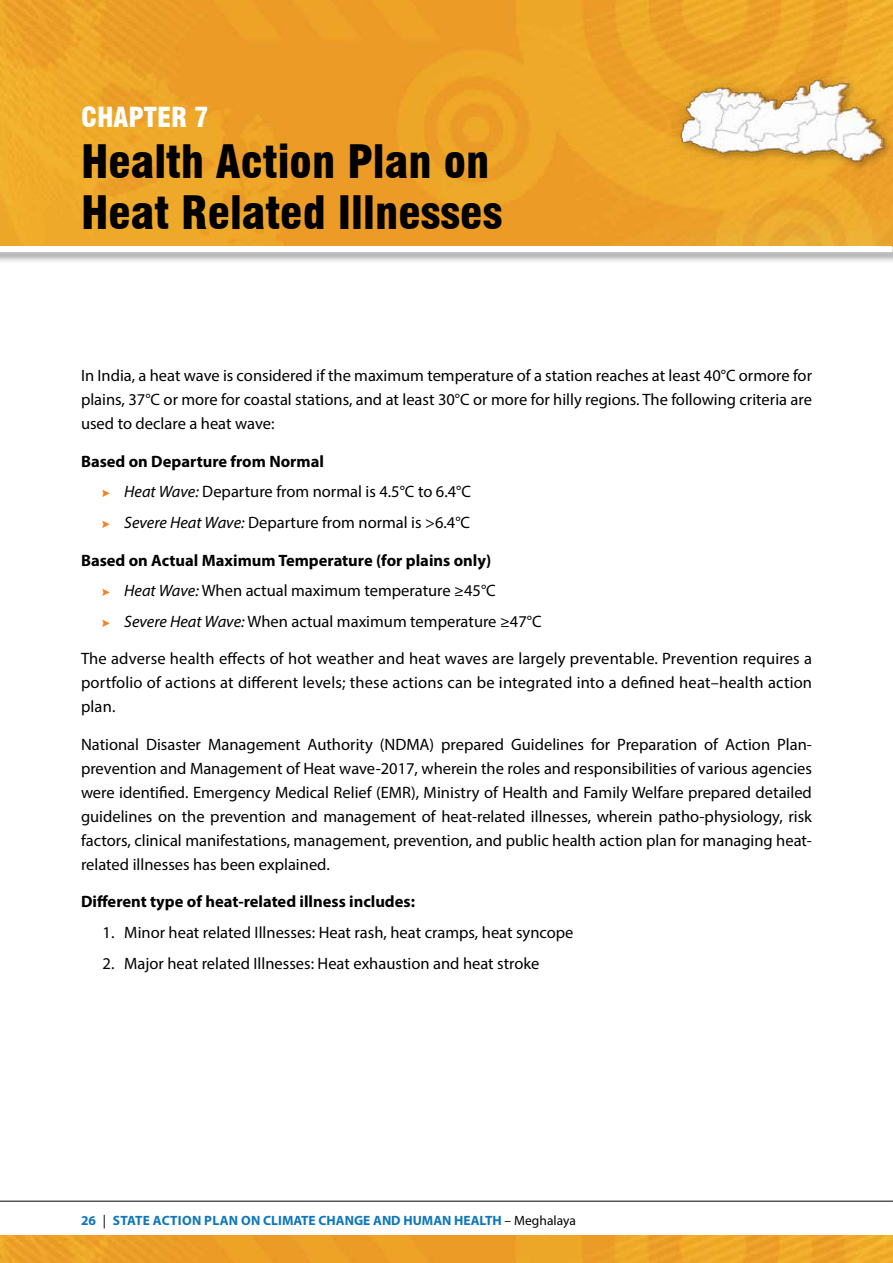
<style>
.page{position:relative;width:893px;height:1263px;background:#fff}
.page>*{position:absolute;margin:0;border:0;box-sizing:border-box;transform-origin:0 0}
.t1{font:900 condensed 45px/51px "Swiss 721 BT";color:#000}
.t2{font:900 condensed 27px "Swiss 721 BT";color:#fff}
.t3{font:16.5px/24px "Myriad Pro";color:#000;text-align:justify}
.t4{font:700 16.5px "Myriad Pro";color:#000}
.t5{font:700 13.5px "Myriad Pro";color:#0f77ba}
.s1{font-weight:700}
.s2{font-style:italic}
.s3{font-weight:400;color:#000}
</style>
<div class="page">
<hr style="left:0;top:1201px;width:893px;height:1px;background:#000">
<img style="left:0;top:1236px;width:893px;height:27px">
<img style="left:0;top:0;width:892px;height:246px">
<div style="left:0;top:246px;width:893px;height:18px;background:#000;opacity:.4"></div>
<div style="left:0;top:246px;width:892px;height:6px;background:#fff"></div>
<img style="left:673px;top:41px;width:220px;height:178px">
<h2 class="t2" style="left:81px;top:101px;width:129px">Chapter 7</h2>
<h1 class="t1" style="left:81px;top:136px;width:423px">Health Action Plan on<br>Heat Related Illnesses</h1>
<p class="t3" style="left:81px;top:364px;width:732px">In India, a heat wave is considered if the maximum temperature of a station reaches at least 40°C ormore for plains, 37°C or more for coastal stations, and at least 30°C or more for hilly regions. The following criteria are used to declare a heat wave:</p>
<p class="t3" style="left:124px;top:446px;width:348px;line-height:30.6px;text-align:left;text-indent:-43px"><span class="s1">Based on Departure from Normal<br></span><span class="s2">Heat Wave:</span> Departure from normal is 4.5°C to 6.4°C<br><span class="s2">Severe Heat Wave:</span> Departure from normal is &gt;6.4°C</p>
<p class="t3" style="left:124px;top:544px;width:419px;line-height:30.6px;text-align:left;text-indent:-43px"><span class="s1">Based on Actual Maximum Temperature (for plains only)<br></span><span class="s2">Heat Wave:</span> When actual maximum temperature ≥45°C<br><span class="s2">Severe Heat Wave:</span> When actual maximum temperature ≥47°C</p>
<p class="t3" style="left:81px;top:646px;width:733px">The adverse health effects of hot weather and heat waves are largely preventable. Prevention requires a portfolio of actions at different levels; these actions can be integrated into a defined heat–health action plan.</p>
<p class="t3" style="left:81px;top:732px;width:732px">National Disaster Management Authority (NDMA) prepared Guidelines for Preparation of Action Plan&shy;prevention and Management of Heat wave-2017, wherein the roles and responsibilities of various agencies were identified. Emergency Medical Relief (EMR), Ministry of Health and Family Welfare prepared detailed guidelines on the prevention and management of heat-related illnesses, wherein patho-physiology, risk factors, clinical manifestations, management, prevention, and public health action plan for managing heat&shy;related illnesses has been explained.</p>
<p class="t4" style="left:81px;top:891px;width:335px">Different type of heat-related illness includes:</p>
<p class="t3" style="left:103px;top:920px;width:472px">1. Minor heat related Illnesses: Heat rash, heat cramps, heat syncope</p>
<p class="t3" style="left:103px;top:951px;width:438px">2. Major heat related Illnesses: Heat exhaustion and heat stroke</p>
<p class="t5" style="left:81px;top:1211px;width:496px">26 <span class="s3">|</span> State Action Plan on CLIMATE CHANGE AND HUMAN HEALTH <span class="s3">– Meghalaya</span></p>
</div>
